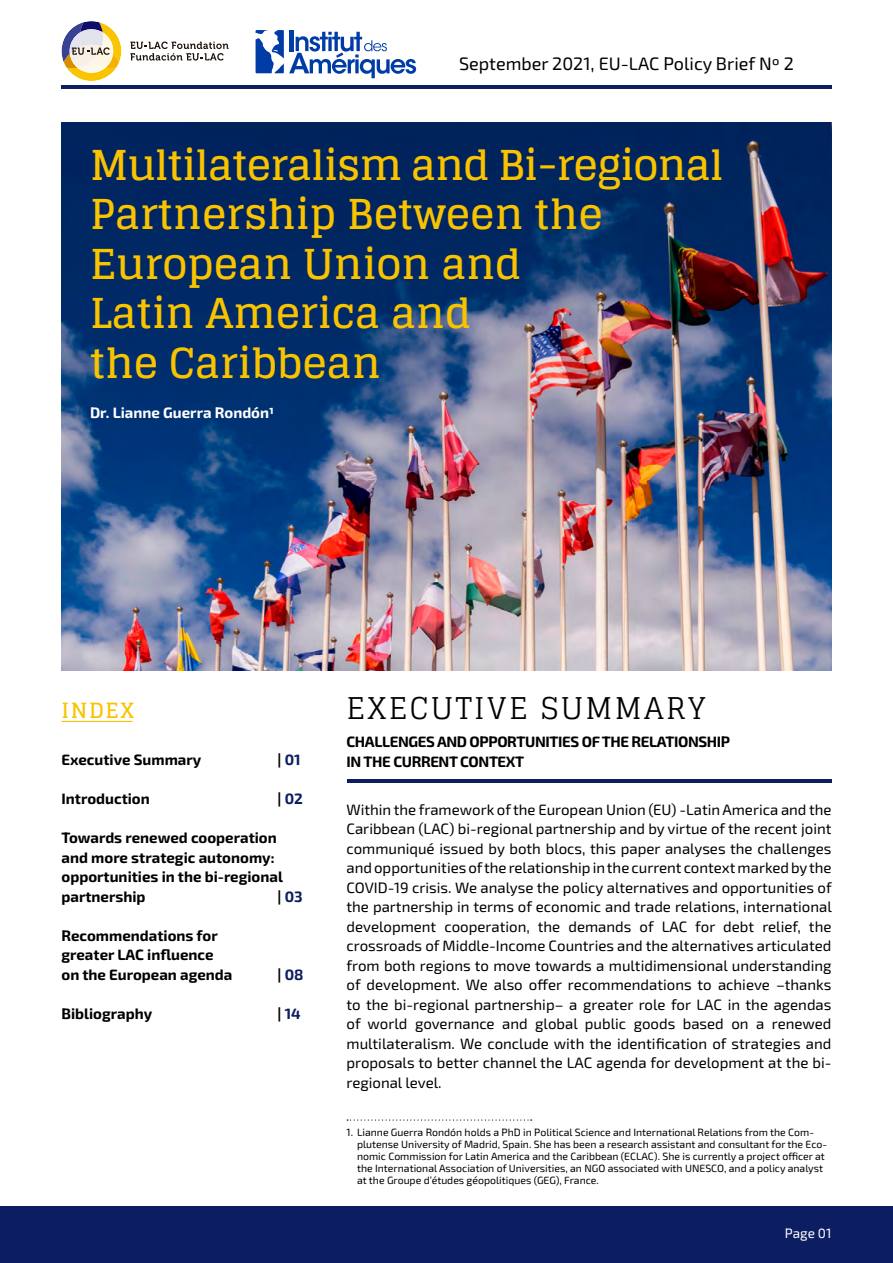
<style>
.page{position:relative;width:893px;height:1263px;background:#fff}
.page>*{position:absolute;margin:0;border:0;box-sizing:border-box;transform-origin:0 0}
.t1{font:700 41.25px/49.5px "Glegoo";color:#f9c300}
.t2{font:30px "Glegoo";letter-spacing:.08em;color:#000}
.t3{font:700 21px "Glegoo";letter-spacing:.08em;color:#f9c300}
.t4{font:18px "Exo 2";color:#000}
.t5{font:15px/19.5px "Exo 2";color:#000;text-align:justify}
.t6{font:700 15px/19.5px "Exo 2";color:#000}
.t7{font:700 15px/19.5px "Exo 2";letter-spacing:-.025em;color:#000}
.t8{font:700 15px "Exo 2";color:#fff}
.t9{font:700 15px "Exo 2";color:#0c1d62}
.t10{font:13.5px "Exo 2";color:#fff}
.t11{font:10.5px/12px "Exo 2";color:#000}
.s1{color:#000}
</style>
<div class="page">
<svg style="left:130px;top:42px;width:99px;height:19px"></svg>
<svg style="left:62px;top:21px;width:59px;height:60px"></svg>
<hr style="left:62px;top:86px;width:769px;height:3px;background:#0c1d62">
<div style="left:0;top:1206px;width:893px;height:57px;background:#0c1d62"></div>
<svg style="left:256px;top:30px;width:160px;height:48px"></svg>
<img style="left:62px;top:123px;width:769px;height:547px">
<hr style="left:62px;top:721px;width:70px;height:1px;background:#f9c300">
<hr style="left:347px;top:779px;width:484px;height:3px;background:#0c1d62">
<svg style="left:347px;top:1119px;width:185px;height:1px"></svg>
<p class="t4" style="left:459px;top:51px;width:336px">September 2021, EU-LAC Policy Brief Nº 2</p>
<h1 class="t1" style="left:90px;top:141px;width:635px">Multilateralism and Bi-regional<br>Partnership Between the<br>European Union and<br>Latin America and<br>the Caribbean</h1>
<p class="t8" style="left:90px;top:403px;width:185px">Dr. Lianne Guerra Rondón1</p>
<h3 class="t3" style="left:62px;top:698px;width:74px">INDEX</h3>
<p class="t6" style="left:62px;top:749px;width:141px">Executive Summary</p>
<p class="t9" style="left:278px;top:749px;width:25px"><span class="s1">|</span> 01</p>
<p class="t6" style="left:62px;top:788px;width:90px">Introduction</p>
<p class="t9" style="left:278px;top:788px;width:27px"><span class="s1">|</span> 02</p>
<p class="t6" style="left:62px;top:827px;width:223px">Towards renewed cooperation and more strategic autonomy: opportunities in the bi-regional partnership</p>
<p class="t9" style="left:278px;top:886px;width:27px"><span class="s1">|</span> 03</p>
<p class="t6" style="left:62px;top:925px;width:172px">Recommendations for greater LAC influence on the European agenda</p>
<p class="t9" style="left:278px;top:964px;width:27px"><span class="s1">|</span> 08</p>
<p class="t6" style="left:62px;top:1003px;width:92px">Bibliography</p>
<p class="t9" style="left:278px;top:1003px;width:25px"><span class="s1">|</span> 14</p>
<h2 class="t2" style="left:346px;top:691px;width:361px">EXECUTIVE SUMMARY</h2>
<p class="t7" style="left:346px;top:731px;width:385px">CHALLENGES AND OPPORTUNITIES OF THE RELATIONSHIP<br>IN THE CURRENT CONTEXT</p>
<p class="t5" style="left:346px;top:799px;width:487px">Within the framework of the European Union (EU) -Latin America and the Caribbean (LAC) bi-regional partnership and by virtue of the recent joint communiqué issued by both blocs, this paper analyses the challenges and opportunities of the relationship in the current context marked by the COVID-19 crisis. We analyse the policy alternatives and opportunities of the partnership in terms of economic and trade relations, international development cooperation, the demands of LAC for debt relief, the crossroads of Middle-Income Countries and the alternatives articulated from both regions to move towards a multidimensional understanding of development. We also offer recommendations to achieve –thanks to the bi-regional partnership– a greater role for LAC in the agendas of world governance and global public goods based on a renewed multilateralism. We conclude with the identification of strategies and proposals to better channel the LAC agenda for development at the bi&shy;regional level.</p>
<p class="t11" style="left:357px;top:1125px;width:472px;text-indent:-10px">1. Lianne Guerra Rondón holds a PhD in Political Science and International Relations from the Com&shy;plutense University of Madrid, Spain. She has been a research assistant and consultant for the Eco&shy;nomic Commission for Latin America and the Caribbean (ECLAC). She is currently a project officer at the International Association of Universities, an NGO associated with UNESCO, and a policy analyst at the Groupe d’études géopolitiques (GEG), France.</p>
<p class="t10" style="left:785px;top:1223px;width:48px">Page 01</p>
</div>
